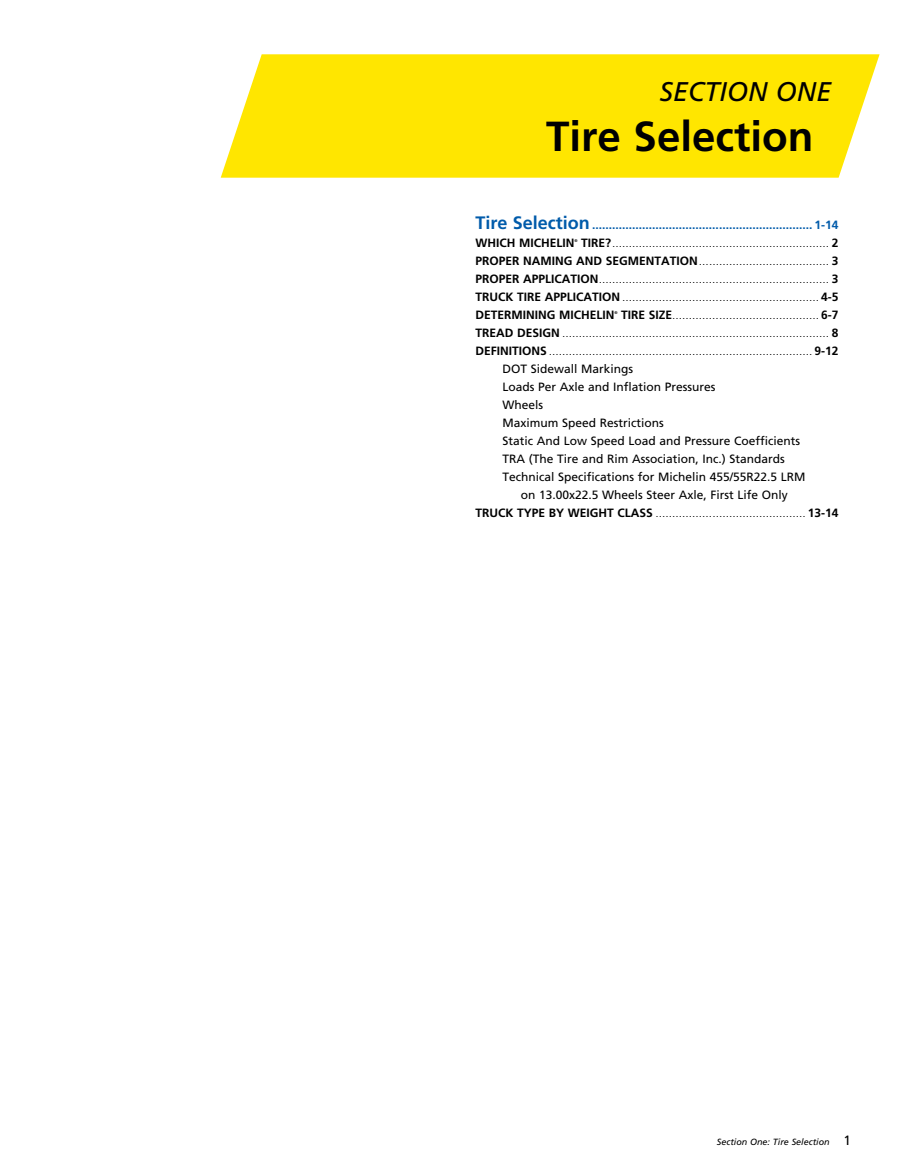
<style>
.page{position:relative;width:905px;height:1175px;background:#fff}
.page>*{position:absolute;margin:0;border:0;box-sizing:border-box;transform-origin:0 0}
.t1{font:700 42px "Frutiger";color:#000}
.t2{font:italic 27px "Frutiger";color:#000}
.t3{font:300 12px/18px "Frutiger";color:#000;text-align:justify}
.t4{font:12px "Frutiger";color:#000}
.t5{font:700 12px/18px "Frutiger";color:#005baa}
.t6{font:italic 9px "Frutiger";color:#000}
.t7{font:700 3.9px "Frutiger";color:#000}
.s1{font-size:18px}
.s2{color:#000}
.s3{font-weight:700}
.s4{font-style:normal;font-size:13.5px}
</style>
<div class="page">
<svg style="left:221px;top:54px;width:658px;height:124px;background:#ffe710"></svg>
<h2 class="t2" style="left:659px;top:76px;width:173px">SECTION ONE</h2>
<h1 class="t1" style="left:546px;top:112px;width:269px">Tire Selection</h1>
<p class="t5" style="left:475px;top:216px;width:364px"><span class="s1">Tire Selection</span> .................................................................. 1-14<br><span class="s2">WHICH MICHELIN</span></p>
<p class="t3" style="left:475px;top:234px;width:364px;text-indent:106px"><span class="s3">TIRE?</span>................................................................. <span class="s3">2<br>PROPER NAMING AND SEGMENTATION</span>....................................... <span class="s3">3<br>PROPER APPLICATION</span>..................................................................... <span class="s3">3<br>TRUCK TIRE APPLICATION</span> ........................................................... <span class="s3">4-5<br>DETERMINING MICHELIN</span></p>
<p class="t7" style="left:574px;top:238px;width:5px">®</p>
<p class="t7" style="left:614px;top:310px;width:5px">®</p>
<p class="t3" style="left:621px;top:306px;width:219px"><span class="s3">TIRE SIZE</span>............................................ <span class="s3">6-7</span></p>
<p class="t3" style="left:475px;top:324px;width:364px"><span class="s3">TREAD DESIGN</span> ................................................................................ <span class="s3">8</span></p>
<p class="t3" style="left:475px;top:342px;width:364px"><span class="s3">DEFINITIONS</span> ............................................................................... <span class="s3">9-12</span></p>
<p class="t4" style="left:502px;top:362px;width:132px">DOT Sidewall Markings</p>
<p class="t4" style="left:502px;top:380px;width:215px">Loads Per Axle and Inflation Pressures</p>
<p class="t4" style="left:502px;top:398px;width:42px">Wheels</p>
<p class="t4" style="left:502px;top:416px;width:163px">Maximum Speed Restrictions</p>
<p class="t4" style="left:502px;top:434px;width:299px">Static And Low Speed Load and Pressure Coefficients</p>
<p class="t4" style="left:502px;top:452px;width:284px">TRA (The Tire and Rim Association, Inc.) Standards</p>
<p class="t4" style="left:502px;top:470px;width:305px">Technical Specifications for Michelin 455/55R22.5 LRM</p>
<p class="t4" style="left:520px;top:488px;width:269px">on 13.00x22.5 Wheels Steer Axle, First Life Only</p>
<p class="t3" style="left:475px;top:504px;width:364px"><span class="s3">TRUCK TYPE BY WEIGHT CLASS</span> ............................................. <span class="s3">13-14</span></p>
<p class="t6" style="left:716px;top:1136px;width:136px">Section One: Tire Selection <span class="s4">1</span></p>
</div>
